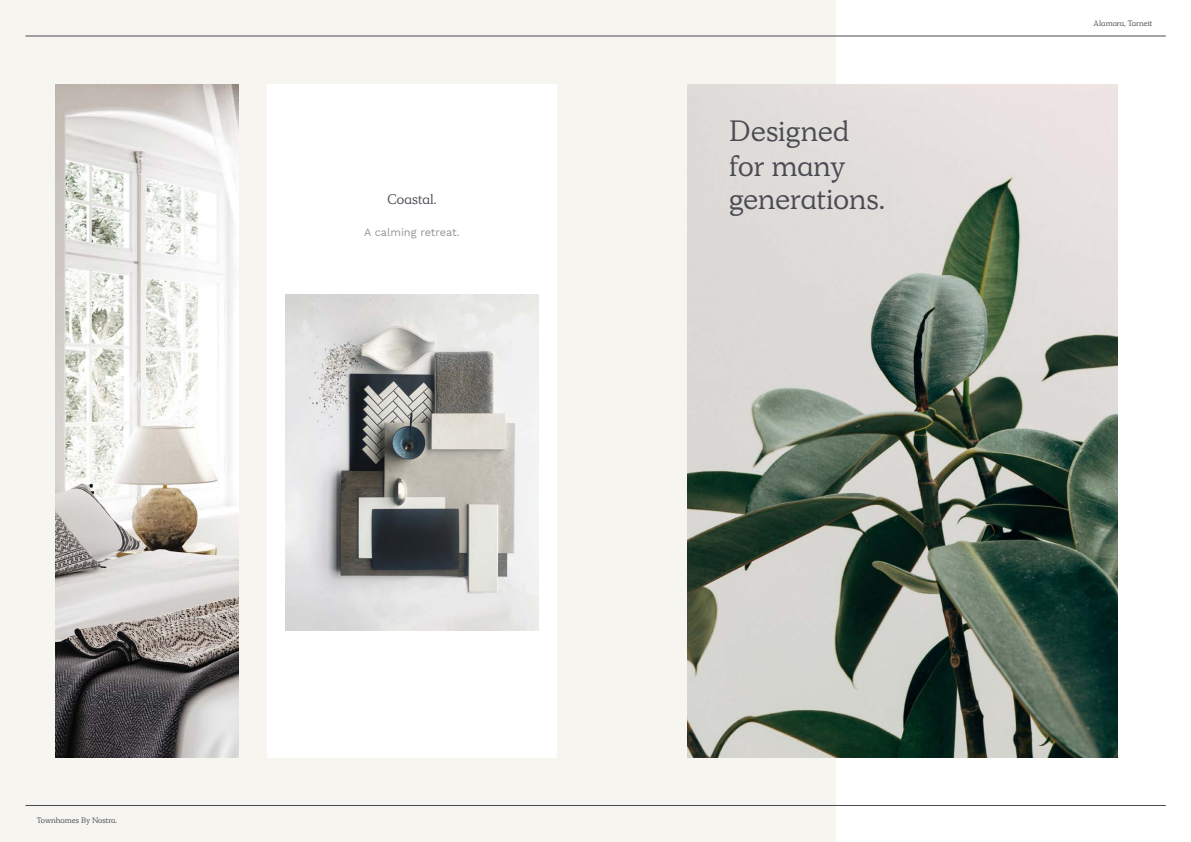
<style>
.page{position:relative;width:1191px;height:842px;background:#fff}
.page>*{position:absolute;margin:0;border:0;box-sizing:border-box;transform-origin:0 0}
.t1{font:29.4px/34.1px "Simula";color:#4a4c54}
.t2{font:14px "Simula";color:#4a4c54}
.t3{font:11px "Work Sans";color:#939598}
.t4{font:8px "Simula";color:#4a4c54}
</style>
<div class="page">
<div style="left:0;top:0;width:835px;height:842px;background:#f7f5f0"></div>
<img style="left:55px;top:84px;width:183px;height:674px">
<div style="left:267px;top:84px;width:290px;height:674px;background:#fff"></div>
<img style="left:286px;top:294px;width:252px;height:336px">
<hr style="left:26px;top:36px;width:1139px;height:1px;background:#4a4c54">
<hr style="left:26px;top:805px;width:1139px;height:1px;background:#4a4c54">
<img style="left:687px;top:84px;width:430px;height:674px">
<p class="t4" style="left:37px;top:815px;width:82px">Townhomes By Nostra.</p>
<h2 class="t2" style="left:387px;top:191px;width:51px">Coastal.</h2>
<h3 class="t3" style="left:364px;top:224px;width:97px">A calming retreat.</h3>
<h1 class="t1" style="left:729px;top:114px;width:157px">Designed for many generations.</h1>
<p class="t4" style="left:1093px;top:18px;width:60px">Alamora, Tarneit</p>
</div>
